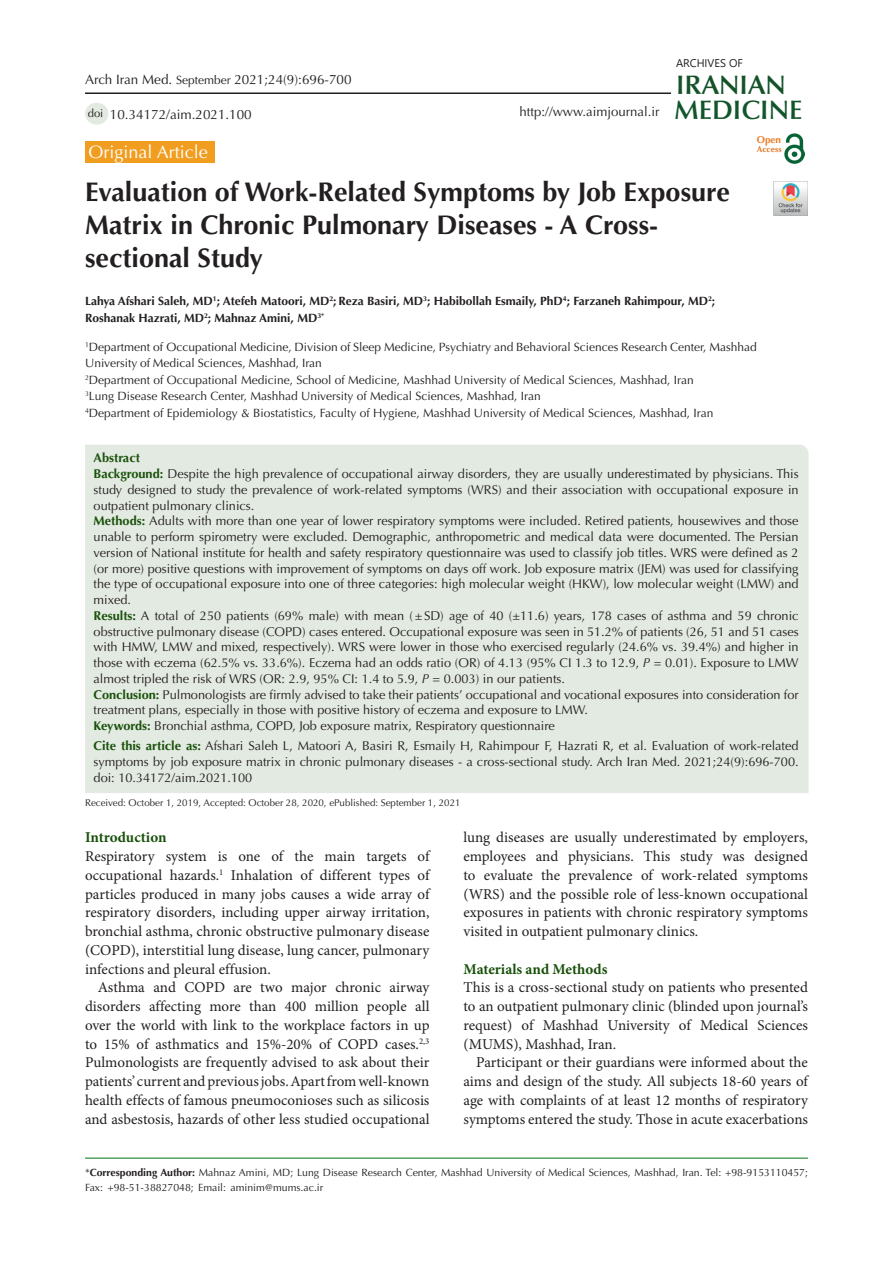
<style>
.page{position:relative;width:893px;height:1263px;background:#fff}
.page>*{position:absolute;margin:0;border:0;box-sizing:border-box;transform-origin:0 0}
.t1{font:700 27px/33px "Optima LT Std";color:#231f20}
.t2{font:600 26.85px "Optima LT Std";color:#11552a}
.t3{font:600 26.85px "Optima LT Std";color:#145228}
.t4{font:18px "Optima LT Std";color:#fff}
.t5{font:15px/18.8px "Minion Pro";color:#231f20;text-align:justify}
.t6{font:700 15px "Minion Pro";color:#19500a}
.t7{font:13.5px "Optima LT Std";color:#231f20}
.t8{font:13.2px "Optima LT Std";color:#231f20}
.t9{font:12.75px/15.8px "Optima LT Std";color:#231f20;text-align:justify}
.t10{font:700 12.75px "Optima LT Std";color:#19510a}
.t11{font:12px/16.5px "Optima LT Std";color:#231f20}
.t12{font:700 12px/16.5px "Optima LT Std";color:#231f20}
.t13{font:11.25px "Optima LT Std";color:#231f20}
.t14{font:11.1px "Segoe UI";color:#231f20}
.t15{font:10.5px/15px "Optima LT Std";color:#231f20}
.t16{font:700 9.9px "Optima LT Std";color:#ee7a23}
.t17{font:9.75px "Optima LT Std";color:#231f20}
.t18{font:700 8.4px "Optima LT Std";color:#e67625}
.s1{font-size:12px}
.s2{font-weight:700;color:#19510a}
.s3{font-style:italic}
.s4{font-weight:700;color:#19500a}
.s5{font-weight:700}
</style>
<div class="page">
<hr style="left:85px;top:1158px;width:723px;height:1px;background:#007513">
<div style="left:85px;top:141px;width:130px;height:22px;background:#f19d20"></div>
<div style="left:85px;top:445px;width:724px;height:348px;background:#e3eae2"></div>
<div style="left:85px;top:103px;width:23px;height:22px;background:#e3eae2;border-radius:50%"></div>
<hr style="left:85px;top:92px;width:586px;height:2px;background:#231f20">
<img style="left:785px;top:133px;width:19px;height:31px">
<img style="left:774px;top:182px;width:34px;height:34px">
<p class="t7" style="left:85px;top:72px;width:268px">Arch Iran Med. <span class="s1">September</span> 2021;24(9):696-700</p>
<p class="t13" style="left:88px;top:106px;width:17px">doi</p>
<p class="t7" style="left:110px;top:106px;width:143px">10.34172/aim.2021.100</p>
<p class="t8" style="left:520px;top:104px;width:141px">http://www.aimjournal.ir</p>
<p class="t14" style="left:676px;top:52px;width:68px">ARCHIVES OF</p>
<p class="t3" style="left:676px;top:69px;width:111px">IRANIAN</p>
<p class="t2" style="left:674px;top:94px;width:130px">MEDICINE</p>
<p class="t16" style="left:757px;top:134px;width:26px">Open</p>
<p class="t18" style="left:757px;top:144px;width:26px">Access</p>
<p class="t4" style="left:89px;top:141px;width:121px">Original Article</p>
<p class="t1" style="left:85px;top:176px;width:646px">Evaluation of Work-Related Symptoms by Job Exposure<br>Matrix in Chronic Pulmonary Diseases - A Cross&shy;sectional Study</p>
<p class="t12" style="left:85px;top:293px;width:632px">Lahya Afshari Saleh, MD<sup>1</sup>; Atefeh Matoori, MD<sup>2</sup>; Reza Basiri, MD<sup>3</sup>; Habibollah Esmaily, PhD<sup>4</sup>; Farzaneh Rahimpour, MD<sup>2</sup>;<br>Roshanak Hazrati, MD<sup>2</sup>; Mahnaz Amini, MD<sup>3*</sup></p>
<p class="t11" style="left:85px;top:339px;width:673px"><sup>1</sup>Department of Occupational Medicine, Division of Sleep Medicine, Psychiatry and Behavioral Sciences Research Center, Mashhad<br>University of Medical Sciences, Mashhad, Iran</p>
<p class="t11" style="left:85px;top:372px;width:610px"><sup>2</sup>Department of Occupational Medicine, School of Medicine, Mashhad University of Medical Sciences, Mashhad, Iran</p>
<p class="t11" style="left:85px;top:388px;width:457px"><sup>3</sup>Lung Disease Research Center, Mashhad University of Medical Sciences, Mashhad, Iran</p>
<p class="t11" style="left:85px;top:405px;width:630px"><sup>4</sup>Department of Epidemiology &amp; Biostatistics, Faculty of Hygiene, Mashhad University of Medical Sciences, Mashhad, Iran</p>
<p class="t10" style="left:94px;top:451px;width:48px">Abstract</p>
<p class="t9" style="left:94px;top:466px;width:707px"><span class="s2">Background:</span> Despite the high prevalence of occupational airway disorders, they are usually underestimated by physicians. This study designed to study the prevalence of work-related symptoms (WRS) and their association with occupational exposure in outpatient pulmonary clinics.</p>
<p class="t9" style="left:94px;top:513px;width:707px"><span class="s2">Methods:</span> Adults with more than one year of lower respiratory symptoms were included. Retired patients, housewives and those unable to perform spirometry were excluded. Demographic, anthropometric and medical data were documented. The Persian version of National institute for health and safety respiratory questionnaire was used to classify job titles. WRS were defined as 2 (or more) positive questions with improvement of symptoms on days off work. Job exposure matrix (JEM) was used for classifying the type of occupational exposure into one of three categories: high molecular weight (HKW), low molecular weight (LMW) and mixed.</p>
<p class="t9" style="left:94px;top:608px;width:707px"><span class="s2">Results:</span> A total of 250 patients (69% male) with mean (±SD) age of 40 (±11.6) years, 178 cases of asthma and 59 chronic obstructive pulmonary disease (COPD) cases entered. Occupational exposure was seen in 51.2% of patients (26, 51 and 51 cases with HMW, LMW and mixed, respectively). WRS were lower in those who exercised regularly (24.6% vs. 39.4%) and higher in those with eczema (62.5% vs. 33.6%). Eczema had an odds ratio (OR) of 4.13 (95% CI 1.3 to 12.9, <span class="s3">P</span> = 0.01). Exposure to LMW almost tripled the risk of WRS (OR: 2.9, 95% CI: 1.4 to 5.9, <span class="s3">P</span> = 0.003) in our patients.</p>
<p class="t9" style="left:94px;top:687px;width:707px"><span class="s2">Conclusion:</span> Pulmonologists are firmly advised to take their patients’ occupational and vocational exposures into consideration for treatment plans, especially in those with positive history of eczema and exposure to LMW.</p>
<p class="t9" style="left:94px;top:718px;width:463px"><span class="s2">Keywords:</span> Bronchial asthma, COPD, Job exposure matrix, Respiratory questionnaire</p>
<p class="t9" style="left:94px;top:738px;width:707px"><span class="s4">Cite this article as:</span> Afshari Saleh L, Matoori A, Basiri R, Esmaily H, Rahimpour F, Hazrati R, et al. Evaluation of work-related symptoms by job exposure matrix in chronic pulmonary diseases - a cross-sectional study. Arch Iran Med. 2021;24(9):696-700. doi: 10.34172/aim.2021.100</p>
<p class="t17" style="left:85px;top:797px;width:377px">Received: October 1, 2019, Accepted: October 28, 2020, ePublished: September 1, 2021</p>
<p class="t6" style="left:85px;top:827px;width:83px">Introduction</p>
<p class="t5" style="left:85px;top:847px;width:346px">Respiratory system is one of the main targets of occupational hazards.<sup>1</sup> Inhalation of different types of particles produced in many jobs causes a wide array of respiratory disorders, including upper airway irritation, bronchial asthma, chronic obstructive pulmonary disease (COPD), interstitial lung disease, lung cancer, pulmonary infections and pleural effusion.</p>
<p class="t5" style="left:85px;top:978px;width:346px;text-indent:13px">Asthma and COPD are two major chronic airway disorders affecting more than 400 million people all over the world with link to the workplace factors in up to 15% of asthmatics and 15%-20% of COPD cases.<sup>2,3<br></sup>Pulmonologists are frequently advised to ask about their patients’ current and previous jobs. Apart from well-known health effects of famous pneumoconioses such as silicosis and asbestosis, hazards of other less studied occupational</p>
<p class="t5" style="left:463px;top:828px;width:346px">lung diseases are usually underestimated by employers, employees and physicians. This study was designed to evaluate the prevalence of work-related symptoms (WRS) and the possible role of less-known occupational exposures in patients with chronic respiratory symptoms visited in outpatient pulmonary clinics.</p>
<p class="t6" style="left:463px;top:958px;width:145px">Materials and Methods</p>
<p class="t5" style="left:463px;top:978px;width:346px">This is a cross-sectional study on patients who presented to an outpatient pulmonary clinic (blinded upon journal’s request) of Mashhad University of Medical Sciences (MUMS), Mashhad, Iran.</p>
<p class="t5" style="left:463px;top:1053px;width:346px;text-indent:13px">Participant or their guardians were informed about the aims and design of the study. All subjects 18-60 years of age with complaints of at least 12 months of respiratory symptoms entered the study. Those in acute exacerbations</p>
<p class="t15" style="left:85px;top:1165px;width:724px">*<span class="s5">Corresponding Author:</span> Mahnaz Amini, MD; Lung Disease Research Center, Mashhad University of Medical Sciences, Mashhad, Iran. Tel: +98-9153110457;<br>Fax: +98-51-38827048; Email: aminim@mums.ac.ir</p>
</div>
